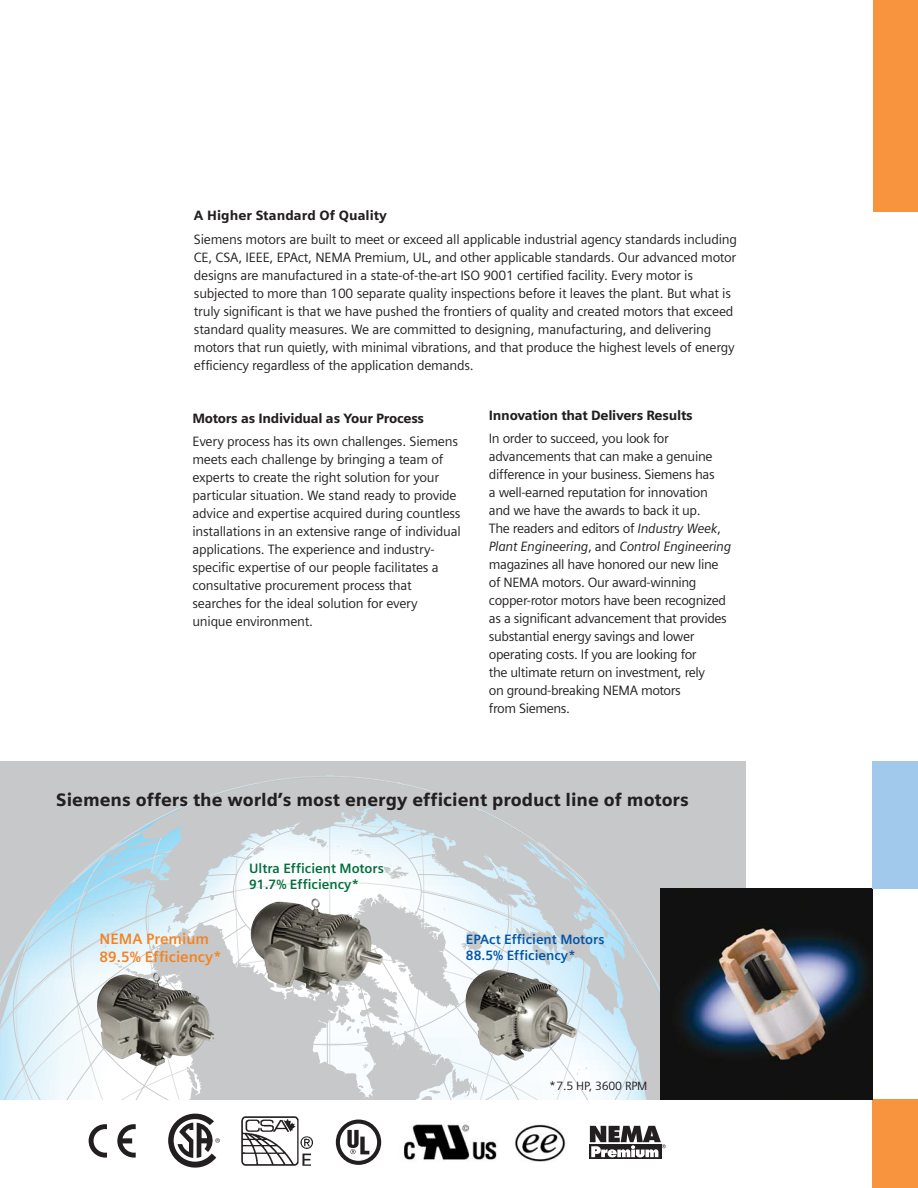
<style>
.page{position:relative;width:918px;height:1188px;background:#fff}
.page>*{position:absolute;margin:0;border:0;box-sizing:border-box;transform-origin:0 0}
.t1{font:900 18px "Siemens Sans";color:#231f20}
.t2{font:700 15px/18px "Siemens Sans";color:#f5821f}
.t3{font:13.5px/18px "Siemens Sans";letter-spacing:-.015em;color:#231f20}
.t4{font:900 13.5px "Siemens Sans";letter-spacing:-.02em;color:#231f20}
.t5{font:700 13.5px/16.2px "Siemens Sans";color:#006e3a}
.t6{font:700 13.5px/16.5px "Siemens Sans";color:#0054a6}
.t7{font:900 13.5px "Siemens Sans";color:#231f20}
.t8{font:12px "Siemens Sans";letter-spacing:-.015em;color:#231f20}
.s1{font-style:italic}
</style>
<div class="page">
<div style="left:0;top:761px;width:745px;height:339px;background:#c6c8ca"></div>
<svg style="left:0;top:776px;width:691px;height:324px"></svg>
<div style="left:873px;top:0;width:45px;height:212px;background:#f7943d"></div>
<div style="left:873px;top:1100px;width:45px;height:88px;background:#f7943d"></div>
<img style="left:661px;top:889px;width:212px;height:211px">
<div style="left:873px;top:761px;width:45px;height:128px;background:#a0c9eb"></div>
<svg style="left:89px;top:1124px;width:18px;height:34px"></svg>
<svg style="left:117px;top:1124px;width:19px;height:34px"></svg>
<svg style="left:168px;top:1113px;width:52px;height:55px"></svg>
<svg style="left:589px;top:1144px;width:72px;height:15px"></svg>
<svg style="left:590px;top:1126px;width:76px;height:31px"></svg>
<img style="left:102px;top:994px;width:113px;height:73px">
<img style="left:251px;top:898px;width:132px;height:96px">
<img style="left:465px;top:969px;width:113px;height:92px">
<img style="left:403px;top:1124px;width:94px;height:36px">
<img style="left:515px;top:1124px;width:51px;height:38px">
<svg style="left:336px;top:1120px;width:45px;height:45px"></svg>
<img style="left:241px;top:1116px;width:72px;height:50px">
<p class="t7" style="left:194px;top:211px;width:195px">A Higher Standard Of Quality</p>
<p class="t3" style="left:194px;top:231px;width:545px">Siemens motors are built to meet or exceed all applicable industrial agency standards including CE, CSA, IEEE, EPAct, NEMA Premium, UL, and other applicable standards. Our advanced motor designs are manufactured in a state-of-the-art ISO 9001 certified facility. Every motor is subjected to more than 100 separate quality inspections before it leaves the plant. But what is truly significant is that we have pushed the frontiers of quality and created motors that exceed standard quality measures. We are committed to designing, manufacturing, and delivering motors that run quietly, with minimal vibrations, and that produce the highest levels of energy efficiency regardless of the application demands.</p>
<p class="t4" style="left:192px;top:413px;width:233px">Motors as Individual as Your Process</p>
<p class="t3" style="left:192px;top:434px;width:270px">Every process has its own challenges. Siemens meets each challenge by bringing a team of experts to create the right solution for your particular situation. We stand ready to provide advice and expertise acquired during countless installations in an extensive range of individual applications. The experience and industry&shy;specific expertise of our people facilitates a consultative procurement process that searches for the ideal solution for every unique environment.</p>
<p class="t4" style="left:489px;top:410px;width:205px">Innovation that Delivers Results</p>
<p class="t3" style="left:489px;top:430px;width:244px">In order to succeed, you look for advancements that can make a genuine difference in your business. Siemens has<br>a well-earned reputation for innovation and we have the awards to back it up.<br>The readers and editors of <span class="s1">Industry Week</span>, <span class="s1">Plant Engineering</span>, and <span class="s1">Control Engineering </span>magazines all have honored our new line of NEMA motors. Our award-winning copper-rotor motors have been recognized as a significant advancement that provides substantial energy savings and lower operating costs. If you are looking for<br>the ultimate return on investment, rely<br>on ground-breaking NEMA motors<br>from Siemens.</p>
<h1 class="t1" style="left:56px;top:792px;width:634px">Siemens offers the world’s most energy efficient product line of motors</h1>
<p class="t5" style="left:249px;top:861px;width:136px">Ultra Efficient Motors<br>91.7% Efficiency*</p>
<p class="t2" style="left:100px;top:931px;width:124px">NEMA Premium<br>89.5% Efficiency*</p>
<p class="t6" style="left:466px;top:932px;width:140px">EPAct Efficient Motors<br>88.5% Efficiency*</p>
<p class="t8" style="left:549px;top:1082px;width:100px">*7.5 HP, 3600 RPM</p>
</div>
